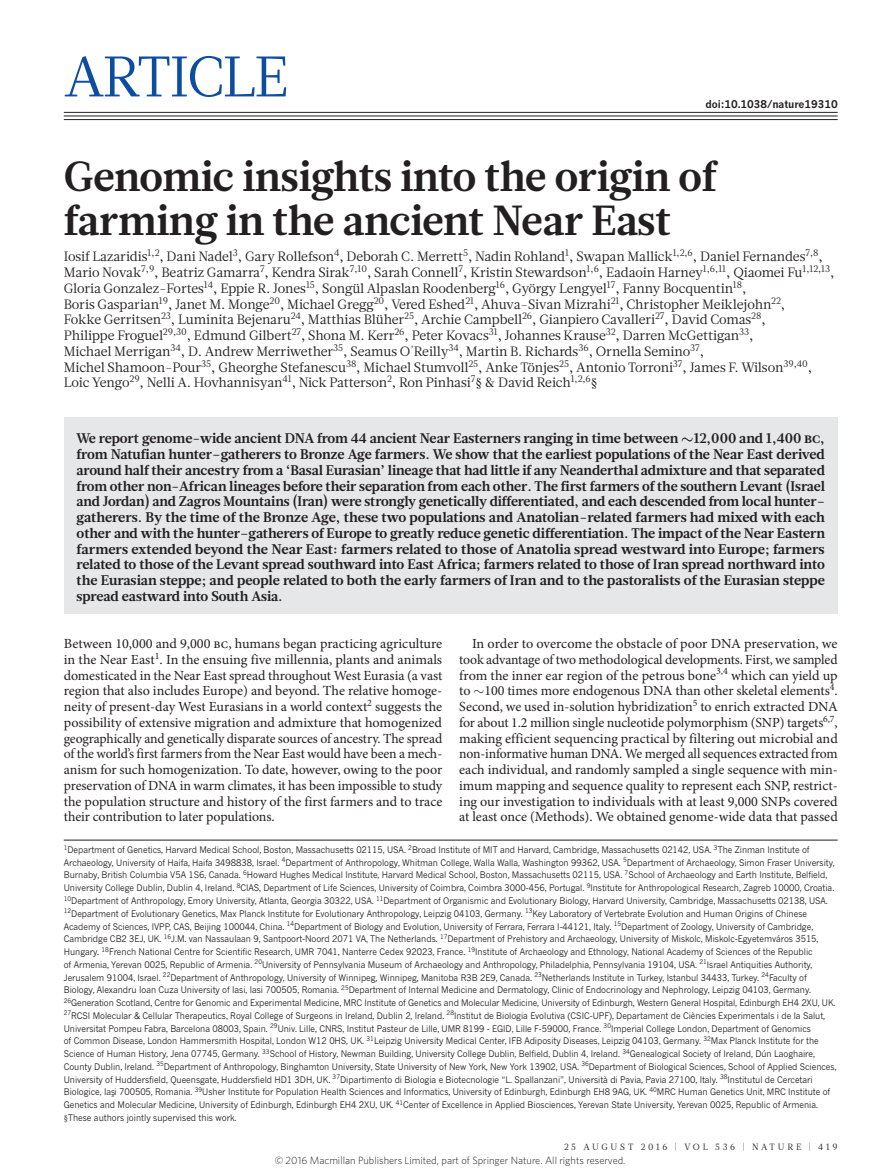
<style>
.page{position:relative;width:893px;height:1174px;background:#fff}
.page>*{position:absolute;margin:0;border:0;box-sizing:border-box;transform-origin:0 0}
.t1{font:57px "Glosa Math";letter-spacing:-.025em;color:#0d4da1}
.t2{font:700 42px/43.5px "Glosa Math";letter-spacing:-.005em;color:#231f20}
.t3{font:13.95px/15.8px "Minion Pro";letter-spacing:-.005em;color:#231f20;text-align:justify}
.t4{font:700 13.95px/15.8px "Glosa Math";color:#231f20;text-align:justify}
.t5{font:13.5px/15.8px "Glosa Math";letter-spacing:-.005em;color:#231f20}
.t6{font:300 10.5px "Whitney";color:#231f20}
.t7{font:700 10.5px "News Gothic MT Std";letter-spacing:-.005em;color:#231f20}
.t8{font:9px/12.8px "News Gothic MT Std";letter-spacing:-.005em;color:#231f20;scale:.95 1}
.t9{font:9px "Glosa Math";letter-spacing:.3em;color:#231f20}
.s1{font-family:"STIX General"}
</style>
<div class="page">
<hr style="left:64px;top:112px;width:774px;height:1px;background:#231f20">
<hr style="left:64px;top:116px;width:774px;height:1px;background:#231f20">
<hr style="left:64px;top:119px;width:774px;height:1px;background:#231f20">
<div style="left:64px;top:417px;width:774px;height:196px;background:#e6e7e9"></div>
<hr style="left:64px;top:840px;width:774px;height:1px;background:#231f20">
<h1 class="t1" style="left:64px;top:39px;width:226px">ARTICLE</h1>
<p class="t7" style="left:705px;top:98px;width:134px">doi:10.1038/nature19310</p>
<h2 class="t2" style="left:64px;top:155px;width:654px">Genomic insights into the origin of farming in the ancient Near East</h2>
<p class="t5" style="left:64px;top:249px;width:772px">Iosif Lazaridis<sup>1,2</sup>, Dani Nadel<sup>3</sup>, Gary Rollefson<sup>4</sup>, Deborah C. Merrett<sup>5</sup>, Nadin Rohland<sup>1</sup>, Swapan Mallick<sup>1,2,6</sup>, Daniel Fernandes<sup>7,8</sup>, Mario Novak<sup>7,9</sup>, Beatriz Gamarra<sup>7</sup>, Kendra Sirak<sup>7,10</sup>, Sarah Connell<sup>7</sup>, Kristin Stewardson<sup>1,6</sup>, Eadaoin Harney<sup>1,6,11</sup>, Qiaomei Fu<sup>1,12,13</sup>, Gloria Gonzalez-Fortes<sup>14</sup>, Eppie R. Jones<sup>15</sup>, Songül Alpaslan Roodenberg<sup>16</sup>, György Lengyel<sup>17</sup>, Fanny Bocquentin<sup>18</sup>,<br>Boris Gasparian<sup>19</sup>, Janet M. Monge<sup>20</sup>, Michael Gregg<sup>20</sup>, Vered Eshed<sup>21</sup>, Ahuva-Sivan Mizrahi<sup>21</sup>, Christopher Meiklejohn<sup>22</sup>,<br>Fokke Gerritsen<sup>23</sup>, Luminita Bejenaru<sup>24</sup>, Matthias Blüher<sup>25</sup>, Archie Campbell<sup>26</sup>, Gianpiero Cavalleri<sup>27</sup>, David Comas<sup>28</sup>,<br>Philippe Froguel<sup>29,30</sup>, Edmund Gilbert<sup>27</sup>, Shona M. Kerr<sup>26</sup>, Peter Kovacs<sup>31</sup>, Johannes Krause<sup>32</sup>, Darren McGettigan<sup>33</sup>,<br>Michael Merrigan<sup>34</sup>, D. Andrew Merriwether<sup>35</sup>, Seamus O'Reilly<sup>34</sup>, Martin B. Richards<sup>36</sup>, Ornella Semino<sup>37</sup>,<br>Michel Shamoon-Pour<sup>35</sup>, Gheorghe Stefanescu<sup>38</sup>, Michael Stumvoll<sup>25</sup>, Anke Tönjes<sup>25</sup>, Antonio Torroni<sup>37</sup>, James F. Wilson<sup>39,40</sup>, Loic Yengo<sup>29</sup>, Nelli A. Hovhannisyan<sup>41</sup>, Nick Patterson<sup>2</sup>, Ron Pinhasi<sup>7</sup><span class="s1">§</span> &amp; David Reich<sup>1,2,6</sup><span class="s1">§</span></p>
<p class="t4" style="left:77px;top:431px;width:750px">We report genome-wide ancient DNA from 44 ancient Near Easterners ranging in time between 12,000 and 1,400 bc, from Natufian hunter–gatherers to Bronze Age farmers. We show that the earliest populations of the Near East derived around half their ancestry from a ‘Basal Eurasian’ lineage that had little if any Neanderthal admixture and that separated from other non-African lineages before their separation from each other. The first farmers of the southern Levant (Israel and Jordan) and Zagros Mountains (Iran) were strongly genetically differentiated, and each descended from local hunter– gatherers. By the time of the Bronze Age, these two populations and Anatolian-related farmers had mixed with each other and with the hunter–gatherers of Europe to greatly reduce genetic differentiation. The impact of the Near Eastern farmers extended beyond the Near East: farmers related to those of Anatolia spread westward into Europe; farmers related to those of the Levant spread southward into East Africa; farmers related to those of Iran spread northward into the Eurasian steppe; and people related to both the early farmers of Iran and to the pastoralists of the Eurasian steppe spread eastward into South Asia.</p>
<p class="t3" style="left:64px;top:636px;width:380px">Between 10,000 and 9,000 bc, humans began practicing agriculture in the Near East<sup>1</sup>. In the ensuing five millennia, plants and animals domesticated in the Near East spread throughout West Eurasia (a vast region that also includes Europe) and beyond. The relative homoge&shy;neity of present-day West Eurasians in a world context<sup>2</sup> suggests the possibility of extensive migration and admixture that homogenized geographically and genetically disparate sources of ancestry. The spread of the world’s first farmers from the Near East would have been a mech&shy;anism for such homogenization. To date, however, owing to the poor preservation of DNA in warm climates, it has been impossible to study the population structure and history of the first farmers and to trace their contribution to later populations.</p>
<p class="t3" style="left:459px;top:636px;width:380px;text-indent:13px">In order to overcome the obstacle of poor DNA preservation, we took advantage of two methodological developments. First, we sampled from the inner ear region of the petrous bone<sup>3,4</sup> which can yield up to 100 times more endogenous DNA than other skeletal elements<sup>4</sup>.<br>Second, we used in-solution hybridization<sup>5</sup> to enrich extracted DNA for about 1.2 million single nucleotide polymorphism (SNP) targets<sup>6,7</sup>, making efficient sequencing practical by filtering out microbial and non-informative human DNA. We merged all sequences extracted from each individual, and randomly sampled a single sequence with min&shy;imum mapping and sequence quality to represent each SNP, restrict&shy;ing our investigation to individuals with at least 9,000 SNPs covered at least once (Methods). We obtained genome-wide data that passed</p>
<p class="t8" style="left:64px;top:843px;width:815px"><sup>1</sup>Department of Genetics, Harvard Medical School, Boston, Massachusetts 02115, USA. <sup>2</sup>Broad Institute of MIT and Harvard, Cambridge, Massachusetts 02142, USA. <sup>3</sup>The Zinman Institute of Archaeology, University of Haifa, Haifa 3498838, Israel. <sup>4</sup>Department of Anthropology, Whitman College, Walla Walla, Washington 99362, USA. <sup>5</sup>Department of Archaeology, Simon Fraser University, Burnaby, British Columbia V5A 1S6, Canada. <sup>6</sup>Howard Hughes Medical Institute, Harvard Medical School, Boston, Massachusetts 02115, USA. <sup>7</sup>School of Archaeology and Earth Institute, Belfield, University College Dublin, Dublin 4, Ireland. <sup>8</sup>CIAS, Department of Life Sciences, University of Coimbra, Coimbra 3000-456, Portugal. <sup>9</sup>Institute for Anthropological Research, Zagreb 10000, Croatia.<br><sup>10</sup>Department of Anthropology, Emory University, Atlanta, Georgia 30322, USA. <sup>11</sup>Department of Organismic and Evolutionary Biology, Harvard University, Cambridge, Massachusetts 02138, USA.<br><sup>12</sup>Department of Evolutionary Genetics, Max Planck Institute for Evolutionary Anthropology, Leipzig 04103, Germany. <sup>13</sup>Key Laboratory of Vertebrate Evolution and Human Origins of Chinese Academy of Sciences, IVPP, CAS, Beijing 100044, China. <sup>14</sup>Department of Biology and Evolution, University of Ferrara, Ferrara I-44121, Italy. <sup>15</sup>Department of Zoology, University of Cambridge, Cambridge CB2 3EJ, UK. <sup>16</sup>J.M. van Nassaulaan 9, Santpoort-Noord 2071 VA, The Netherlands. <sup>17</sup>Department of Prehistory and Archaeology, University of Miskolc, Miskolc-Egyetemváros 3515, Hungary. <sup>18</sup>French National Centre for Scientific Research, UMR 7041, Nanterre Cedex 92023, France. <sup>19</sup>Institute of Archaeology and Ethnology, National Academy of Sciences of the Republic<br>of Armenia, Yerevan 0025, Republic of Armenia. <sup>20</sup>University of Pennsylvania Museum of Archaeology and Anthropology, Philadelphia, Pennsylvania 19104, USA. <sup>21</sup>Israel Antiquities Authority, Jerusalem 91004, Israel. <sup>22</sup>Department of Anthropology, University of Winnipeg, Winnipeg, Manitoba R3B 2E9, Canada. <sup>23</sup>Netherlands Institute in Turkey, Istanbul 34433, Turkey. <sup>24</sup>Faculty of Biology, Alexandru Ioan Cuza University of Iasi, Iasi 700505, Romania. <sup>25</sup>Department of Internal Medicine and Dermatology, Clinic of Endocrinology and Nephrology, Leipzig 04103, Germany.<br><sup>26</sup>Generation Scotland, Centre for Genomic and Experimental Medicine, MRC Institute of Genetics and Molecular Medicine, University of Edinburgh, Western General Hospital, Edinburgh EH4 2XU, UK.<br><sup>27</sup>RCSI Molecular &amp; Cellular Therapeutics, Royal College of Surgeons in Ireland, Dublin 2, Ireland. <sup>28</sup>Institut de Biologia Evolutiva (CSIC-UPF), Departament de Ciències Experimentals i de la Salut, Universitat Pompeu Fabra, Barcelona 08003, Spain. <sup>29</sup>Univ. Lille, CNRS, Institut Pasteur de Lille, UMR 8199 - EGID, Lille F-59000, France. <sup>30</sup>Imperial College London, Department of Genomics<br>of Common Disease, London Hammersmith Hospital, London W12 0HS, UK. <sup>31</sup>Leipzig University Medical Center, IFB Adiposity Diseases, Leipzig 04103, Germany. <sup>32</sup>Max Planck Institute for the Science of Human History, Jena 07745, Germany. <sup>33</sup>School of History, Newman Building, University College Dublin, Belfield, Dublin 4, Ireland. <sup>34</sup>Genealogical Society of Ireland, Dún Laoghaire, County Dublin, Ireland. <sup>35</sup>Department of Anthropology, Binghamton University, State University of New York, New York 13902, USA. <sup>36</sup>Department of Biological Sciences, School of Applied Sciences, University of Huddersfield, Queensgate, Huddersfield HD1 3DH, UK. <sup>37</sup>Dipartimento di Biologia e Biotecnologie “L. Spallanzani”, Università di Pavia, Pavia 27100, Italy. <sup>38</sup>Institutul de Cercetari Biologice, Ias¸i 700505, Romania. <sup>39</sup>Usher Institute for Population Health Sciences and Informatics, University of Edinburgh, Edinburgh EH8 9AG, UK. <sup>40</sup>MRC Human Genetics Unit, MRC Institute of Genetics and Molecular Medicine, University of Edinburgh, Edinburgh EH4 2XU, UK. <sup>41</sup>Center of Excellence in Applied Biosciences, Yerevan State University, Yerevan 0025, Republic of Armenia. <span class="s1">§</span>These authors jointly supervised this work.</p>
<p class="t6" style="left:275px;top:1153px;width:352px">© 2016 Macmillan Publishers Limited, part of Springer Nature. All rights reserved.</p>
<p class="t9" style="left:564px;top:1141px;width:275px">25 AUGUST 2016 | VOL 536 | NATURE | 419</p>
</div>
